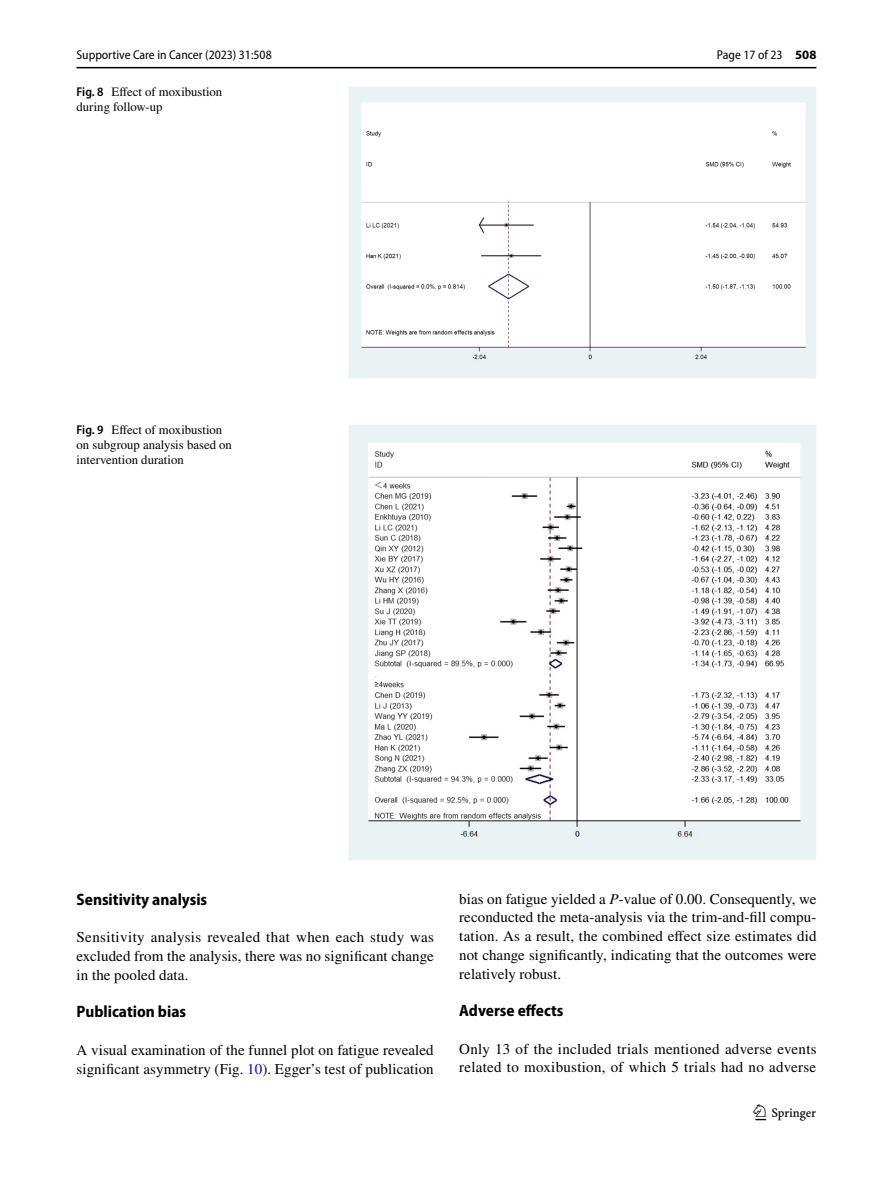
<style>
.page{position:relative;width:893px;height:1187px;background:#fff}
.page>*{position:absolute;margin:0;border:0;box-sizing:border-box;transform-origin:0 0}
.t1{font:22.5px "Springnew Regular 3";color:#000}
.t2{font:700 semi-condensed 16.5px "Myriad Pro";color:#000}
.t3{font:15px/18.8px "STIX";letter-spacing:.005em;color:#000;text-align:justify}
.t4{font:12.75px/15px "STIX";color:#000}
.t5{font:semi-condensed 12.75px "Myriad Pro";color:#000}
.s1{font-family:"Myriad Pro";font-weight:600;font-stretch:semi-condensed}
.s2{font-weight:700;font-stretch:normal}
.s3{color:#00f}
.s4{font-style:italic}
</style>
<div class="page">
<hr style="left:77px;top:67px;width:739px;height:1px;background:#000">
<img style="left:349px;top:87px;width:467px;height:291px">
<img style="left:349px;top:425px;width:467px;height:435px">
<p class="t5" style="left:77px;top:48px;width:197px">Supportive Care in Cancer (2023) 31:508</p>
<p class="t4" style="left:77px;top:85px;width:147px"><span class="s1">Fig. 8</span> Effect of moxibustion during follow-up</p>
<p class="t4" style="left:77px;top:423px;width:157px"><span class="s1">Fig. 9</span> Effect of moxibustion on subgroup analysis based on intervention duration</p>
<p class="t5" style="left:717px;top:48px;width:101px">Page 17 of 23 <span class="s2">508</span></p>
<p class="t2" style="left:77px;top:889px;width:132px">Sensitivity analysis</p>
<p class="t3" style="left:77px;top:928px;width:359px">Sensitivity analysis revealed that when each study was excluded from the analysis, there was no significant change in the pooled data.</p>
<p class="t2" style="left:77px;top:1002px;width:111px">Publication bias</p>
<p class="t3" style="left:77px;top:1041px;width:359px">A visual examination of the funnel plot on fatigue revealed significant asymmetry (Fig. <span class="s3">10</span>). Egger’s test of publication</p>
<p class="t3" style="left:459px;top:890px;width:359px">bias on fatigue yielded a <span class="s4">P</span>-value of 0.00. Consequently, we reconducted the meta-analysis via the trim-and-fill compu&shy;tation. As a result, the combined effect size estimates did not change significantly, indicating that the outcomes were relatively robust.</p>
<p class="t2" style="left:459px;top:1001px;width:106px">Adverse effects</p>
<p class="t3" style="left:459px;top:1040px;width:359px">Only 13 of the included trials mentioned adverse events related to moxibustion, of which 5 trials had no adverse</p>
<h1 class="t1" style="left:755px;top:1104px;width:62px">1 3</h1>
</div>
